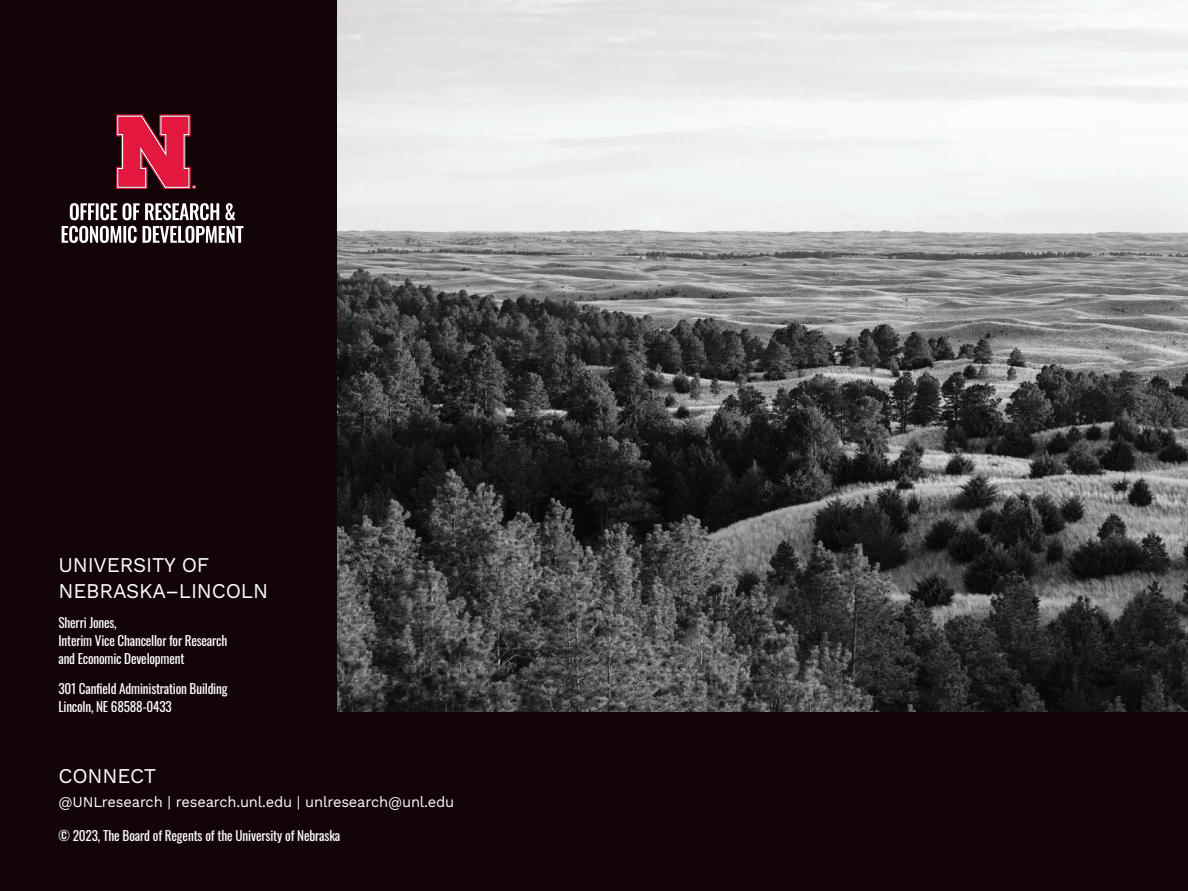
<style>
.page{position:relative;width:1188px;height:891px;background:#130407}
.page>*{position:absolute;margin:0;border:0;box-sizing:border-box;transform-origin:0 0}
.t1{font:21px/25.5px "Work Sans";letter-spacing:-.01em;color:#fff}
.t2{font:15px "Work Sans";letter-spacing:-.01em;color:#fff}
.t3{font:13.5px/18px "Oswald";letter-spacing:-.015em;color:#fff}
</style>
<div class="page">
<img style="left:338px;top:0;width:850px;height:712px">
<svg style="left:70px;top:203px;width:165px;height:17px"></svg>
<svg style="left:62px;top:226px;width:182px;height:17px"></svg>
<svg style="left:116px;top:114px;width:80px;height:75px"></svg>
<h1 class="t1" style="left:58px;top:552px;width:211px">UNIVERSITY OF<br>NEBRASKA–LINCOLN</h1>
<p class="t3" style="left:58px;top:612px;width:170px">Sherri Jones,<br>Interim Vice Chancellor for Research and Economic Development</p>
<p class="t3" style="left:58px;top:678px;width:171px">301 Canfield Administration Building<br>Lincoln, NE 68588-0433</p>
<h1 class="t1" style="left:58px;top:762px;width:99px">CONNECT</h1>
<p class="t2" style="left:58px;top:791px;width:397px">@UNLresearch | research.unl.edu | unlresearch@unl.edu</p>
<p class="t3" style="left:58px;top:825px;width:283px">© 2023, The Board of Regents of the University of Nebraska</p>
</div>
